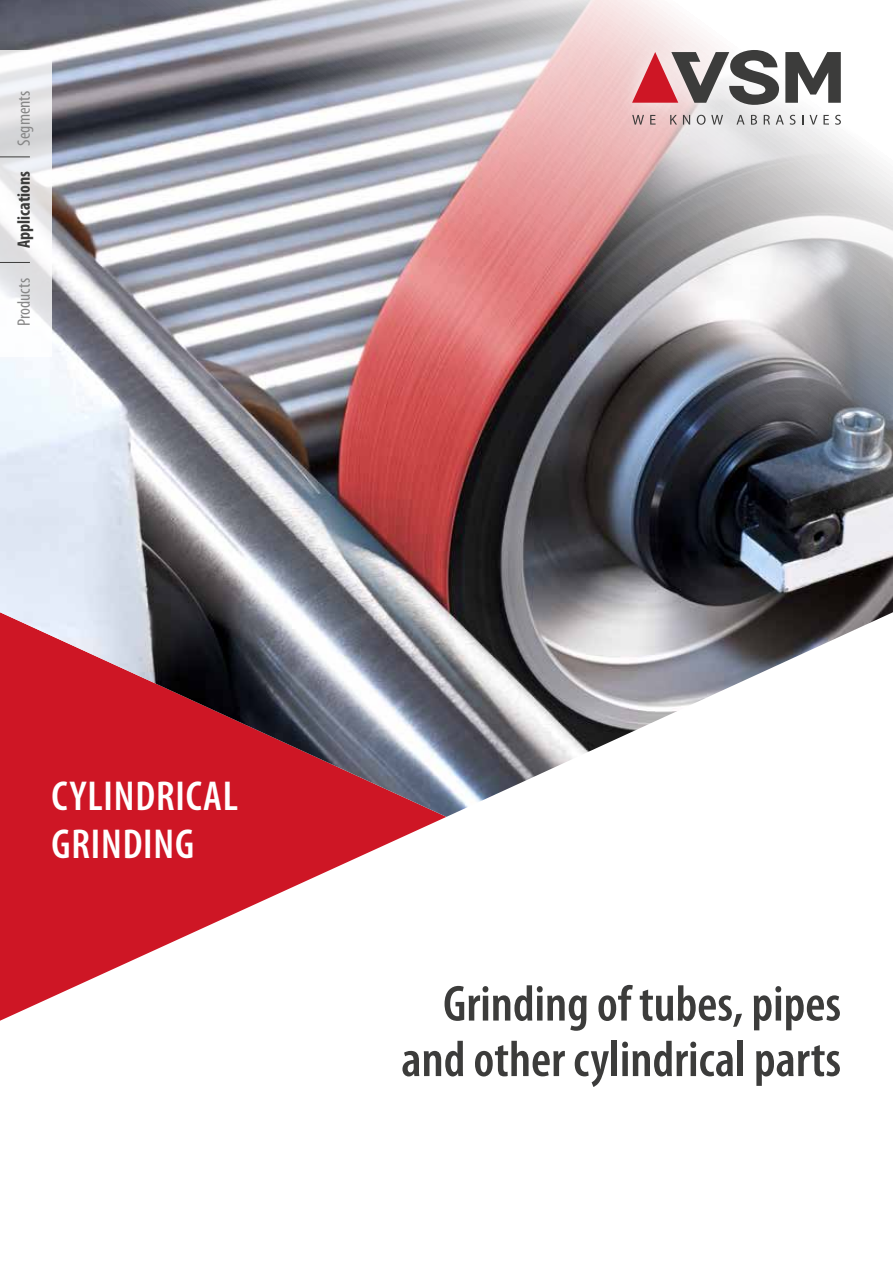
<style>
.page{position:relative;width:893px;height:1263px;background:#fff}
.page>*{position:absolute;margin:0;border:0;box-sizing:border-box;transform-origin:0 0}
.t1{font:600 condensed 51px/55.5px "Myriad Pro";color:#3c3c3b;text-align:right}
.t2{font:600 condensed 42px/48px "Myriad Pro";letter-spacing:.02em;color:#fff}
.t3{font:condensed 18px "Myriad Pro";color:#878787}
.t4{font:700 condensed 18px "Myriad Pro";color:#3c3c3b}
</style>
<div class="page">
<svg style="left:0;top:817px;width:446px;height:204px"></svg>
<img style="left:0;top:0;width:893px;height:817px">
<div style="left:614px;top:31px;width:246px;height:112px;background:#fff;opacity:.75"></div>
<svg style="left:632px;top:50px;width:147px;height:55px"></svg>
<svg style="left:785px;top:52px;width:56px;height:51px"></svg>
<svg style="left:632px;top:115px;width:12px;height:10px"></svg>
<svg style="left:650px;top:115px;width:6px;height:10px"></svg>
<svg style="left:670px;top:115px;width:7px;height:10px"></svg>
<svg style="left:683px;top:115px;width:7px;height:10px"></svg>
<svg style="left:697px;top:115px;width:26px;height:10px"></svg>
<svg style="left:736px;top:115px;width:9px;height:10px"></svg>
<svg style="left:751px;top:115px;width:6px;height:10px"></svg>
<svg style="left:764px;top:115px;width:6px;height:10px"></svg>
<svg style="left:776px;top:115px;width:8px;height:10px"></svg>
<svg style="left:790px;top:115px;width:5px;height:10px"></svg>
<svg style="left:809px;top:115px;width:8px;height:10px"></svg>
<svg style="left:823px;top:115px;width:6px;height:10px"></svg>
<svg style="left:835px;top:115px;width:6px;height:10px"></svg>
<svg style="left:0;top:50px;width:51px;height:306px"></svg>
<hr style="left:0;top:156px;width:30px;height:1px;background:#3c3c3b">
<hr style="left:0;top:262px;width:30px;height:1px;background:#3c3c3b">
<p class="t3" style="left:13px;top:146px;width:57px;rotate:-90deg">Segments</p>
<p class="t4" style="left:13px;top:248px;width:79px;rotate:-90deg">Applications</p>
<p class="t3" style="left:13px;top:326px;width:50px;rotate:-90deg">Products</p>
<p class="t2" style="left:51px;top:771px;width:188px">CYLINDRICAL<br>GRINDING</p>
<p class="t1" style="left:401px;top:975px;width:441px">Grinding of tubes, pipes and other cylindrical parts</p>
</div>
